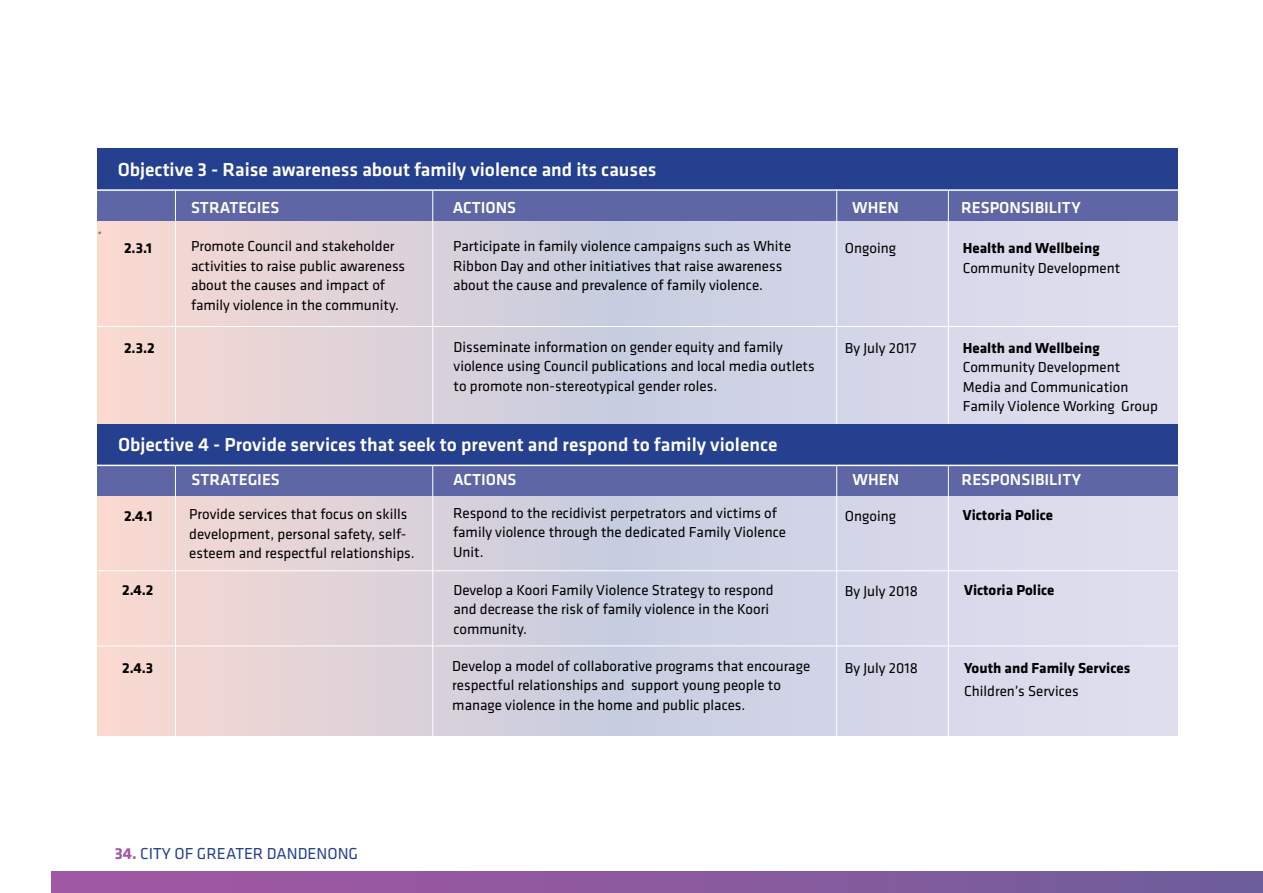
<style>
.page{position:relative;width:1263px;height:893px;background:#fff}
.page>*{position:absolute;margin:0;border:0;box-sizing:border-box;transform-origin:0 0}
.t1{font:500 21px "Klavika";color:#fff}
.t2{font:500 19.5px "Klavika";color:#fff}
.t3{font:700 18px "Minion Pro";color:#000}
.t4{font:500 16.5px "Klavika";color:#fff}
.t5{font:16.5px "Klavika";color:#25408f}
.t6{font:15px/19.5px "Klavika";color:#000}
.t7{font:700 15px "Klavika";color:#000}
.s1{font-weight:700;color:#9f58a3}
</style>
<div class="page">
<div style="left:51px;top:872px;width:1212px;height:21px;background:linear-gradient(to right,#a457a3,#705d9b)"></div>
<svg style="left:97px;top:221px;width:1080px;height:515px;background:#d9d4e0"></svg>
<div style="left:98px;top:465px;width:1080px;height:30px;background:#5f66a5"></div>
<div style="left:97px;top:149px;width:1080px;height:41px;background:#25408f"></div>
<hr style="left:85px;top:326px;width:1105px;height:1px;background:#fff">
<hr style="left:97px;top:570px;width:1106px;height:1px;background:#fff">
<hr style="left:90px;top:645px;width:1106px;height:1px;background:#fff">
<div style="left:97px;top:190px;width:1080px;height:31px;background:#5f66a5"></div>
<hr style="left:175px;top:189px;width:1px;height:645px;background:#fff">
<hr style="left:432px;top:191px;width:1px;height:649px;background:#fff">
<hr style="left:836px;top:189px;width:1px;height:645px;background:#fff">
<hr style="left:948px;top:191px;width:1px;height:643px;background:#fff">
<hr style="left:90px;top:189px;width:1108px;height:2px;background:#fff">
<div style="left:98px;top:424px;width:1080px;height:41px;background:#25408f"></div>
<hr style="left:90px;top:465px;width:1108px;height:1px;background:#fff">
<p class="t3" style="left:97px;top:216px;width:6px">.</p>
<h2 class="t2" style="left:118px;top:156px;width:540px">Objective 3 - Raise awareness about family violence and its causes</h2>
<p class="t7" style="left:124px;top:237px;width:29px">2.3.1</p>
<p class="t7" style="left:124px;top:337px;width:32px">2.3.2</p>
<h1 class="t1" style="left:191px;top:188px;width:100px">P<sub>str</sub>riorities</h1>
<h1 class="t1" style="left:464px;top:188px;width:80px">Action<sub>s</sub> s</h1>
<p class="t4" style="left:852px;top:197px;width:48px">when</p>
<h1 class="t1" style="left:812px;top:188px;width:210px">Outcomes / I ndic<sub>s</sub>a<sub>pon</sub></h1>
<p class="t4" style="left:961px;top:197px;width:21px">re</p>
<p class="t4" style="left:994px;top:197px;width:88px"><sup>tor</sup>sibility</p>
<h1 class="t1" style="left:1032px;top:188px;width:11px">s</h1>
<p class="t4" style="left:220px;top:197px;width:59px">ategies</p>
<p class="t4" style="left:453px;top:197px;width:56px">Action</p>
<p class="t6" style="left:191px;top:236px;width:216px">Promote Council and stakeholder activities to raise public awareness about the causes and impact of family violence in the community.</p>
<p class="t6" style="left:453px;top:236px;width:340px">Participate in family violence campaigns such as White<br>Ribbon Day and other initiatives that raise awareness about the cause and prevalence of family violence.</p>
<p class="t6" style="left:454px;top:337px;width:362px">Disseminate information on gender equity and family violence using Council publications and local media outlets to promote non-stereotypical gender roles.</p>
<p class="t6" style="left:845px;top:238px;width:53px">Ongoing</p>
<p class="t6" style="left:845px;top:338px;width:73px">By July 2017</p>
<p class="t7" style="left:963px;top:237px;width:138px">Health and Wellbeing</p>
<p class="t6" style="left:963px;top:257px;width:159px">Community Development</p>
<p class="t7" style="left:963px;top:337px;width:138px">Health and Wellbeing</p>
<p class="t6" style="left:963px;top:357px;width:197px">Community Development<br>Media and Communication<br>Family Violence Working Group</p>
<h2 class="t2" style="left:118px;top:432px;width:661px">Objective 4 - Provide services that seek to prevent and respond to family violence</h2>
<p class="t4" style="left:191px;top:469px;width:88px">strategies</p>
<p class="t4" style="left:453px;top:469px;width:63px">Actions</p>
<p class="t4" style="left:853px;top:469px;width:48px">when</p>
<p class="t4" style="left:962px;top:469px;width:121px">responsibility</p>
<p class="t7" style="left:124px;top:505px;width:30px">2.4.1</p>
<p class="t7" style="left:122px;top:579px;width:33px">2.4.2</p>
<p class="t7" style="left:122px;top:657px;width:32px">2.4.3</p>
<p class="t6" style="left:189px;top:504px;width:227px">Provide services that focus on skills development, personal safety, self&shy;esteem and respectful relationships.</p>
<p class="t6" style="left:453px;top:503px;width:334px">Respond to the recidivist perpetrators and victims of family violence through the dedicated Family Violence<br>Unit.</p>
<p class="t6" style="left:453px;top:579px;width:322px">Develop a Koori Family Violence Strategy to respond and decrease the risk of family violence in the Koori community.</p>
<p class="t6" style="left:452px;top:655px;width:359px">Develop a model of collaborative programs that encourage respectful relationships and support young people to manage violence in the home and public places.</p>
<p class="t6" style="left:845px;top:506px;width:53px">Ongoing</p>
<p class="t6" style="left:845px;top:581px;width:74px">By July 2018</p>
<p class="t6" style="left:845px;top:657px;width:74px">By July 2018</p>
<p class="t7" style="left:963px;top:504px;width:92px">Victoria Police</p>
<p class="t7" style="left:964px;top:579px;width:92px">Victoria Police</p>
<p class="t7" style="left:964px;top:657px;width:168px">Youth and Family Services</p>
<p class="t6" style="left:964px;top:681px;width:116px">Children’s Services</p>
<p class="t5" style="left:115px;top:842px;width:242px"><span class="s1">34.</span> City of greater dandenong</p>
</div>
